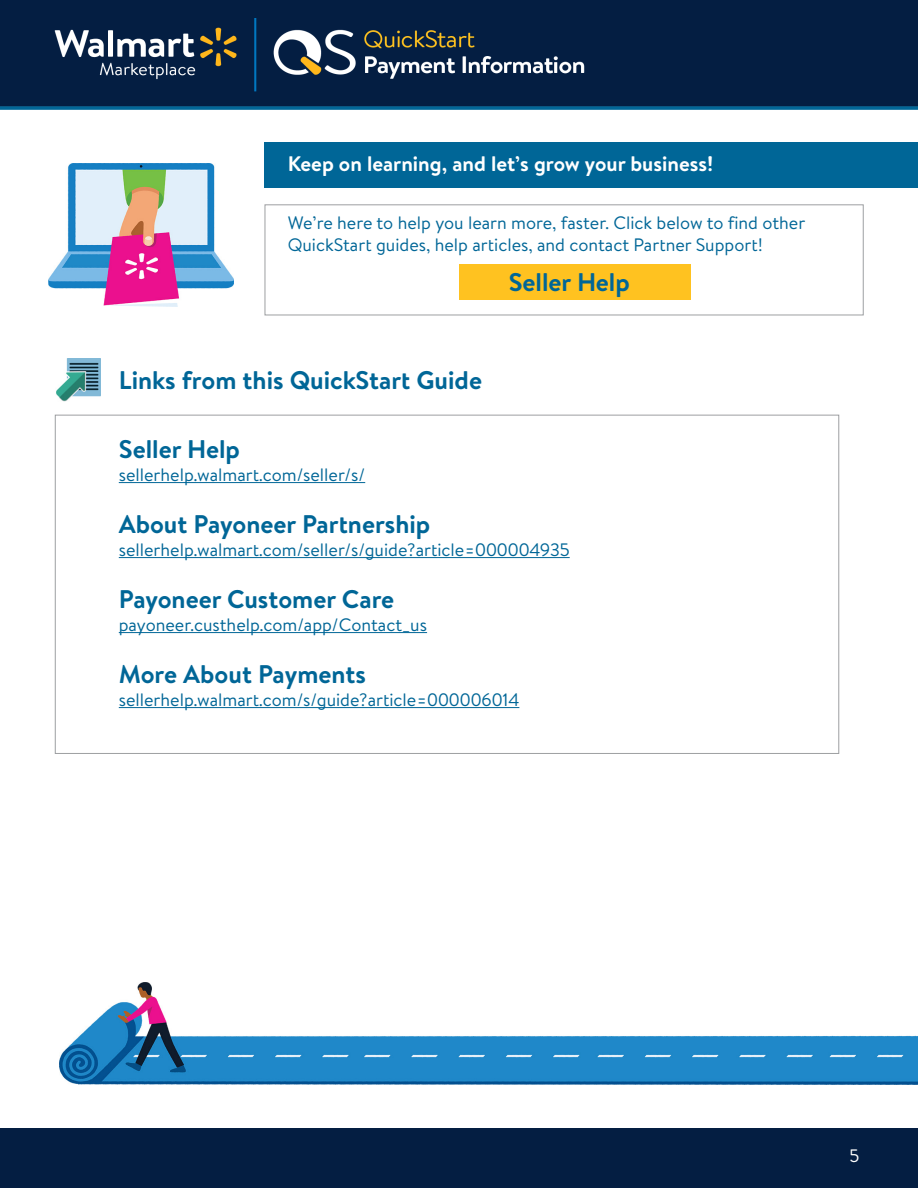
<style>
.page{position:relative;width:918px;height:1188px;background:#fff}
.page>*{position:absolute;margin:0;border:0;box-sizing:border-box;transform-origin:0 0}
.t1{font:700 25.5px "Bogle";color:#006697}
.t2{font:700 21px "Bogle";color:#fff}
.t3{font:18px/22.5px "Bogle";color:#006697}
.t4{font:18px "Bogle";color:#fff}
</style>
<div class="page">
<img style="left:0;top:1px;width:918px;height:108px">
<div style="left:0;top:1128px;width:918px;height:60px;background:#041e42"></div>
<img style="left:56px;top:359px;width:45px;height:43px">
<img style="left:49px;top:164px;width:185px;height:142px">
<img style="left:60px;top:983px;width:858px;height:101px">
<div style="left:265px;top:204px;width:599px;height:111px;border:1px solid #9d9fa2"></div>
<div style="left:459px;top:265px;width:231px;height:35px;background:#ffc220"></div>
<div style="left:265px;top:143px;width:653px;height:45px;background:#006697"></div>
<hr style="left:119px;top:482px;width:246px;height:1px;background:#006697">
<hr style="left:119px;top:557px;width:451px;height:1px;background:#006697">
<hr style="left:119px;top:632px;width:308px;height:1px;background:#006697">
<hr style="left:119px;top:707px;width:400px;height:1px;background:#006697">
<p class="t2" style="left:288px;top:149px;width:427px">Keep on learning, and let’s grow your business!</p>
<p class="t3" style="left:288px;top:211px;width:519px">We’re here to help you learn more, faster. Click below to find other<br>QuickStart guides, help articles, and contact Partner Support!</p>
<h1 class="t1" style="left:509px;top:265px;width:123px">Seller Help</h1>
<h1 class="t1" style="left:119px;top:362px;width:365px">Links from this QuickStart Guide</h1>
<h1 class="t1" style="left:119px;top:432px;width:123px">Seller Help</h1>
<p class="t3" style="left:119px;top:463px;width:248px">sellerhelp.walmart.com/seller/s/</p>
<h1 class="t1" style="left:119px;top:507px;width:313px">About Payoneer Partnership</h1>
<p class="t3" style="left:119px;top:538px;width:452px">sellerhelp.walmart.com/seller/s/guide?article=000004935</p>
<h1 class="t1" style="left:119px;top:582px;width:277px">Payoneer Customer Care</h1>
<p class="t3" style="left:119px;top:613px;width:310px">payoneer.custhelp.com/app/Contact_us</p>
<h1 class="t1" style="left:119px;top:657px;width:249px">More About Payments</h1>
<p class="t3" style="left:119px;top:688px;width:402px">sellerhelp.walmart.com/s/guide?article=000006014</p>
<p class="t4" style="left:849px;top:1144px;width:11px">5</p>
</div>
